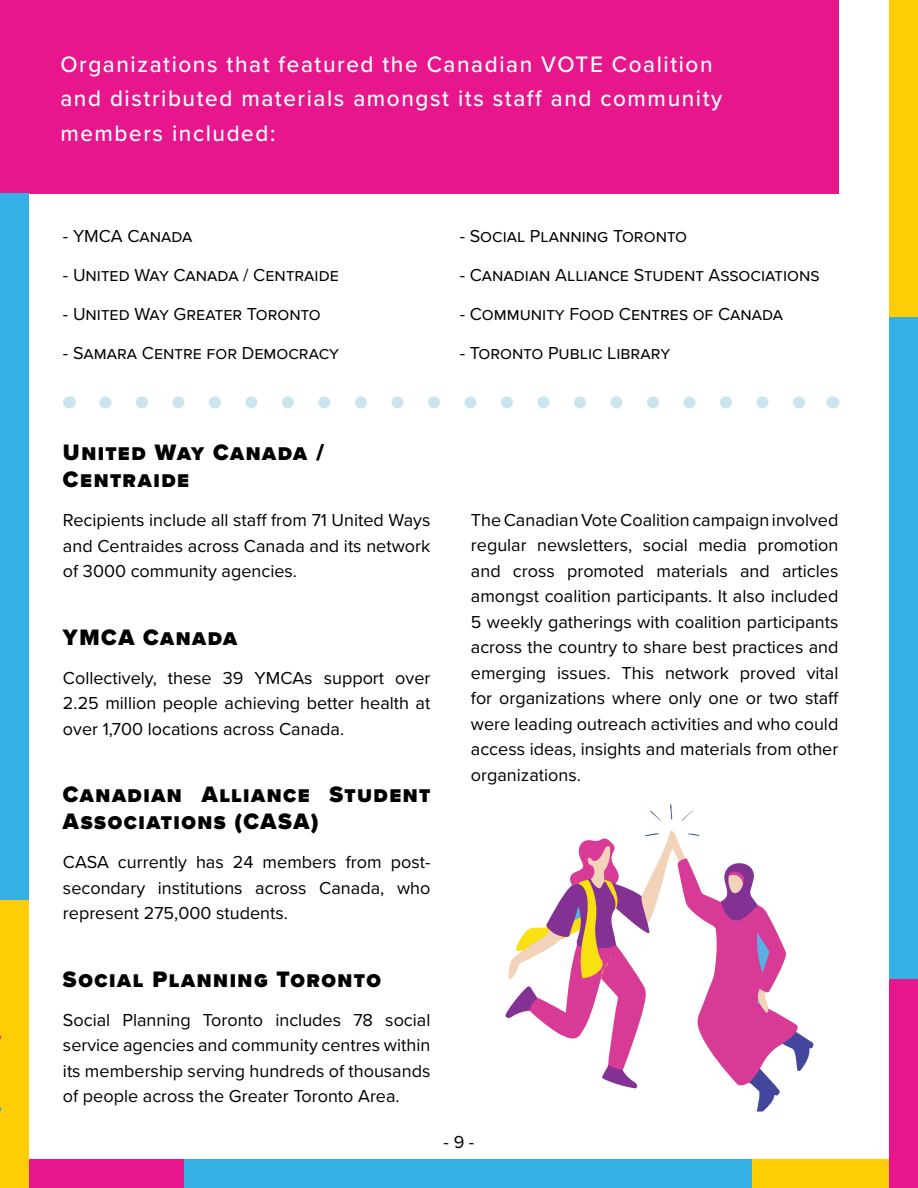
<style>
.page{position:relative;width:918px;height:1188px;background:#fff}
.page>*{position:absolute;margin:0;border:0;box-sizing:border-box;transform-origin:0 0}
.t1{font:500 23.1px/34.5px "Proxima Nova";letter-spacing:.07em;color:#fff}
.t2{font:900 23.1px/27px "Proxima Nova";letter-spacing:.065em;color:#000}
.t3{font:18px/25.5px "Proxima Nova";color:#000;text-align:justify}
</style>
<div class="page">
<div style="left:0;top:0;width:838px;height:193px;background:#e7168d"></div>
<div style="left:0;top:900px;width:29px;height:288px;background:#fdcd06"></div>
<div style="left:0;top:193px;width:29px;height:707px;background:#35b0e5"></div>
<div style="left:184px;top:1160px;width:569px;height:28px;background:#35b0e5"></div>
<div style="left:753px;top:1160px;width:136px;height:28px;background:#fdcd06"></div>
<div style="left:29px;top:1160px;width:155px;height:28px;background:#e7168d"></div>
<div style="left:889px;top:979px;width:29px;height:209px;background:#e7168d"></div>
<div style="left:889px;top:316px;width:29px;height:663px;background:#35b0e5"></div>
<div style="left:889px;top:0;width:29px;height:316px;background:#fdcd06"></div>
<svg style="left:105px;top:396px;width:700px;height:12px"></svg>
<svg style="left:69px;top:396px;width:1px;height:12px"></svg>
<svg style="left:832px;top:396px;width:1px;height:12px"></svg>
<svg style="left:650px;top:811px;width:11px;height:10px"></svg>
<svg style="left:682px;top:811px;width:10px;height:10px"></svg>
<svg style="left:670px;top:804px;width:3px;height:16px"></svg>
<svg style="left:505px;top:830px;width:308px;height:282px"></svg>
<p class="t1" style="left:60px;top:46px;width:664px">Organizations that featured the Canadian VOTE Coalition and distributed materials amongst its staff and community members included:</p>
<p class="t3" style="left:63px;top:223px;width:131px">- YMCA Canada</p>
<p class="t3" style="left:63px;top:262px;width:277px">- United Way Canada / Centraide</p>
<p class="t3" style="left:63px;top:301px;width:259px">- United Way Greater Toronto</p>
<p class="t3" style="left:63px;top:340px;width:278px">- Samara Centre for Democracy</p>
<p class="t3" style="left:460px;top:223px;width:229px">- Social Planning Toronto</p>
<p class="t3" style="left:460px;top:262px;width:361px">- Canadian Alliance Student Associations</p>
<p class="t3" style="left:460px;top:301px;width:325px">- Community Food Centres of Canada</p>
<p class="t3" style="left:460px;top:340px;width:212px">- Toronto Public Library</p>
<p class="t2" style="left:63px;top:439px;width:263px">United Way Canada /<br>Centraide</p>
<p class="t3" style="left:63px;top:507px;width:369px">Recipients include all staff from 71 United Ways and Centraides across Canada and its network of 3000 community agencies.</p>
<p class="t2" style="left:63px;top:624px;width:176px">YMCA Canada</p>
<p class="t3" style="left:63px;top:664px;width:369px">Collectively, these 39 YMCAs support over 2.25 million people achieving better health at over 1,700 locations across Canada.</p>
<p class="t2" style="left:63px;top:781px;width:369px">Canadian Alliance Student<br>Associations (CASA)</p>
<p class="t3" style="left:63px;top:849px;width:369px">CASA currently has 24 members from post&shy;secondary institutions across Canada, who represent 275,000 students.</p>
<p class="t3" style="left:471px;top:506px;width:369px">The Canadian Vote Coalition campaign involved regular newsletters, social media promotion and cross promoted materials and articles amongst coalition participants. It also included 5 weekly gatherings with coalition participants across the country to share best practices and emerging issues. This network proved vital for organizations where only one or two staff were leading outreach activities and who could access ideas, insights and materials from other organizations.</p>
<p class="t2" style="left:63px;top:966px;width:320px">Social Planning Toronto</p>
<p class="t3" style="left:63px;top:1006px;width:369px">Social Planning Toronto includes 78 social service agencies and community centres within its membership serving hundreds of thousands of people across the Greater Toronto Area.</p>
<p class="t3" style="left:444px;top:1129px;width:32px">- 9 -</p>
</div>
